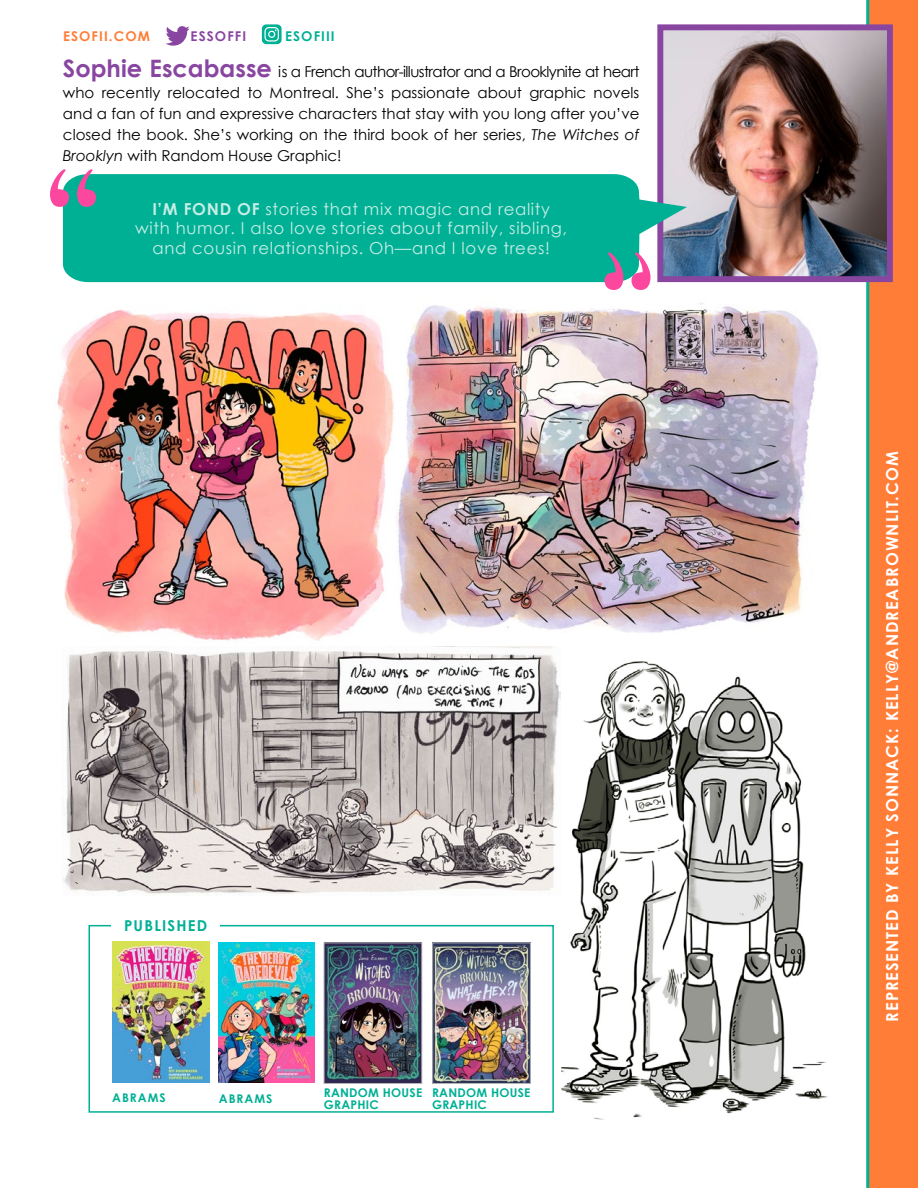
<style>
.page{position:relative;width:918px;height:1188px;background:#fff}
.page>*{position:absolute;margin:0;border:0;box-sizing:border-box;transform-origin:0 0}
.t1{font:16.5px/19.5px "Century Gothic";letter-spacing:.04em;color:#fff;text-align:center}
.t2{font:700 16.5px "Century Gothic";letter-spacing:.06em;color:#fff}
.t3{font:15px/21px "Century Gothic";color:#000;text-align:justify}
.t4{font:700 15px "Century Gothic";letter-spacing:.08em;color:#00b094}
.t5{font:700 13.5px "Century Gothic";letter-spacing:.08em;color:#ff7d37}
.t6{font:700 13.5px "Century Gothic";letter-spacing:.08em;color:#8946a1}
.t7{font:700 13.5px "Century Gothic";letter-spacing:.08em;color:#00b094}
.t8{font:700 12px/12px "Century Gothic";letter-spacing:.02em;color:#00b094}
.s1{font-weight:700;font-size:24px;color:#8946a1}
.s2{font-style:italic}
.s3{font-weight:700}
</style>
<div class="page">
<div style="left:868px;top:0;width:50px;height:1188px;background:linear-gradient(to right,#ff7d37,#ff7d37)"></div>
<hr style="left:866px;top:0;width:3px;height:1188px;background:#00b094">
<svg style="left:166px;top:26px;width:24px;height:20px"></svg>
<svg style="left:262px;top:24px;width:20px;height:20px"></svg>
<img style="left:664px;top:31px;width:222px;height:244px">
<div style="left:657px;top:24px;width:236px;height:258px;border:6px solid #8946a1"></div>
<svg style="left:63px;top:174px;width:624px;height:108px;background:#0cb097"></svg>
<img style="left:561px;top:661px;width:267px;height:459px">
<svg style="left:605px;top:252px;width:45px;height:38px"></svg>
<svg style="left:50px;top:169px;width:46px;height:38px"></svg>
<div style="left:88px;top:925px;width:466px;height:188px;border:2px solid #00b094"></div>
<div style="left:111px;top:910px;width:109px;height:30px;background:#fff"></div>
<img style="left:112px;top:942px;width:97px;height:141px">
<img style="left:219px;top:943px;width:95px;height:140px">
<img style="left:326px;top:945px;width:94px;height:137px">
<div style="left:324px;top:943px;width:98px;height:141px;border:1px solid #b4b4b4"></div>
<img style="left:434px;top:945px;width:95px;height:137px">
<div style="left:432px;top:943px;width:99px;height:141px;border:1px solid #b4b4b4"></div>
<img style="left:395px;top:303px;width:424px;height:330px">
<img style="left:63px;top:646px;width:498px;height:248px">
<img style="left:57px;top:309px;width:337px;height:332px">
<p class="t5" style="left:63px;top:28px;width:88px">ESOFII.COM</p>
<p class="t6" style="left:191px;top:28px;width:57px">ESSOFFI</p>
<p class="t7" style="left:285px;top:28px;width:51px">ESOFIII</p>
<p class="t3" style="left:63px;top:60px;width:578px"><span class="s1">Sophie Escabasse</span> is a French author-illustrator and a Brooklynite at heart who recently relocated to Montreal. She’s passionate about graphic novels and a fan of fun and expressive characters that stay with you long after you’ve closed the book. She’s working on the third book of her series, <span class="s2">The Witches of Brooklyn</span> with Random House Graphic!</p>
<p class="t1" style="left:135px;top:199px;width:434px"><span class="s3">I’M FOND OF</span> stories that mix magic and reality with humor. I also love stories about family, sibling, and cousin relationships. Oh—and I love trees!</p>
<p class="t4" style="left:124px;top:916px;width:85px">PUBLISHED</p>
<p class="t8" style="left:112px;top:1091px;width:55px">ABRAMS</p>
<p class="t8" style="left:219px;top:1092px;width:55px">ABRAMS</p>
<p class="t8" style="left:324px;top:1086px;width:100px">RANDOM HOUSE<br>GRAPHIC</p>
<p class="t8" style="left:432px;top:1086px;width:100px">RANDOM HOUSE<br>GRAPHIC</p>
<p class="t2" style="left:882px;top:1022px;width:572px;rotate:-90deg">REPRESENTED BY KELLY SONNACK: KELLY@ANDREABROWNLIT.COM</p>
</div>
